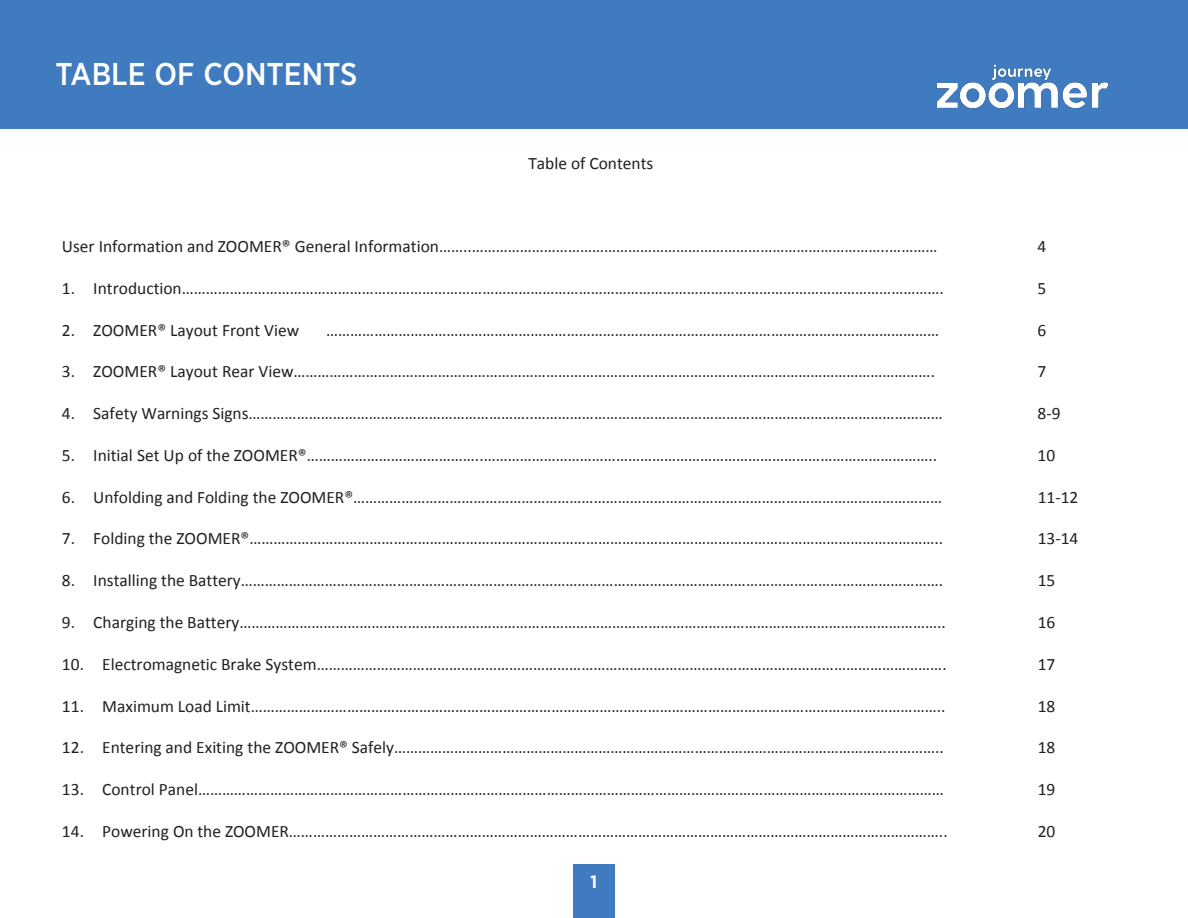
<style>
.page{position:relative;width:1188px;height:918px;background:#fff}
.page>*{position:absolute;margin:0;border:0;box-sizing:border-box;transform-origin:0 0}
.Product_Price{font:500 31.5px "Gotham Narrow";color:#fff}
.t1{font:700 18px "Gotham Narrow";color:#fff}
.t2{font:17.4px "Calibri";color:#231f20}
</style>
<div class="page">
<div style="left:573px;top:864px;width:42px;height:54px;background:#407bbf"></div>
<div style="left:0;top:0;width:1188px;height:129px;background:#407bbf"></div>
<img style="left:936px;top:64px;width:173px;height:45px">
<p class="Product_Price" style="left:56px;top:54px;width:303px">TABLE OF CONTENTS</p>
<p class="t2" style="left:528px;top:152px;width:127px">Table of Contents</p>
<p class="t2" style="left:62px;top:236px;width:877px">User Information and ZOOMER® General Information……..…………………………………………………………………………………………..…………</p>
<p class="t2" style="left:1038px;top:236px;width:10px">4</p>
<p class="t2" style="left:62px;top:277px;width:884px">1. Introduction……………………………………………………………………………………………………………………………………………………………………….</p>
<p class="t2" style="left:1038px;top:277px;width:10px">5</p>
<p class="t2" style="left:62px;top:319px;width:239px">2. ZOOMER® Layout Front View</p>
<p class="t2" style="left:326px;top:319px;width:615px">………………………………………………………………………………………………………………………………………</p>
<p class="t2" style="left:1038px;top:319px;width:10px">6</p>
<p class="t2" style="left:62px;top:361px;width:875px">3. ZOOMER® Layout Rear View…………………………………………………………………………………………………………………………………………….</p>
<p class="t2" style="left:1038px;top:361px;width:10px">7</p>
<p class="t2" style="left:62px;top:403px;width:882px">4. Safety Warnings Signs……………………………………………………………..…………………………………………………………………………………………</p>
<p class="t2" style="left:1038px;top:403px;width:24px">8-9</p>
<p class="t2" style="left:62px;top:444px;width:877px">5. Initial Set Up of the ZOOMER®……………………………………..…………………………………………………………………………………………………..</p>
<p class="t2" style="left:1038px;top:444px;width:19px">10</p>
<p class="t2" style="left:62px;top:486px;width:882px">6. Unfolding and Folding the ZOOMER®…………………………………………………………………………………………………………………………………</p>
<p class="t2" style="left:1038px;top:486px;width:42px">11-12</p>
<p class="t2" style="left:62px;top:528px;width:883px">7. Folding the ZOOMER®………………………………………………………………………………………………………………………………………………………..</p>
<p class="t2" style="left:1038px;top:528px;width:42px">13-14</p>
<p class="t2" style="left:62px;top:569px;width:883px">8. Installing the Battery………………………………………………………………………………………………………………………………………………………….</p>
<p class="t2" style="left:1038px;top:569px;width:19px">15</p>
<p class="t2" style="left:62px;top:611px;width:885px">9. Charging the Battery…………………………………………………………………………………………………………………………………………………………..</p>
<p class="t2" style="left:1038px;top:611px;width:19px">16</p>
<p class="t2" style="left:62px;top:653px;width:886px">10. Electromagnetic Brake System………………………………………………………………………………………………………………………………………….</p>
<p class="t2" style="left:1038px;top:653px;width:19px">17</p>
<p class="t2" style="left:62px;top:695px;width:885px">11. Maximum Load Limit………………………………………………………………………………………………………………………………………………………..</p>
<p class="t2" style="left:1038px;top:695px;width:19px">18</p>
<p class="t2" style="left:62px;top:736px;width:883px">12. Entering and Exiting the ZOOMER® Safely………………………………………………………………………………………………………………………..</p>
<p class="t2" style="left:1038px;top:736px;width:19px">18</p>
<p class="t2" style="left:62px;top:778px;width:883px">13. Control Panel……………………………………………………………………………………………………………………………………………………………………</p>
<p class="t2" style="left:1038px;top:778px;width:19px">19</p>
<p class="t2" style="left:62px;top:820px;width:887px">14. Powering On the ZOOMER………………………………………………………………………………………………………………………………………………..</p>
<p class="t2" style="left:1038px;top:820px;width:19px">20</p>
<p class="t1" style="left:591px;top:870px;width:8px">1</p>
</div>
